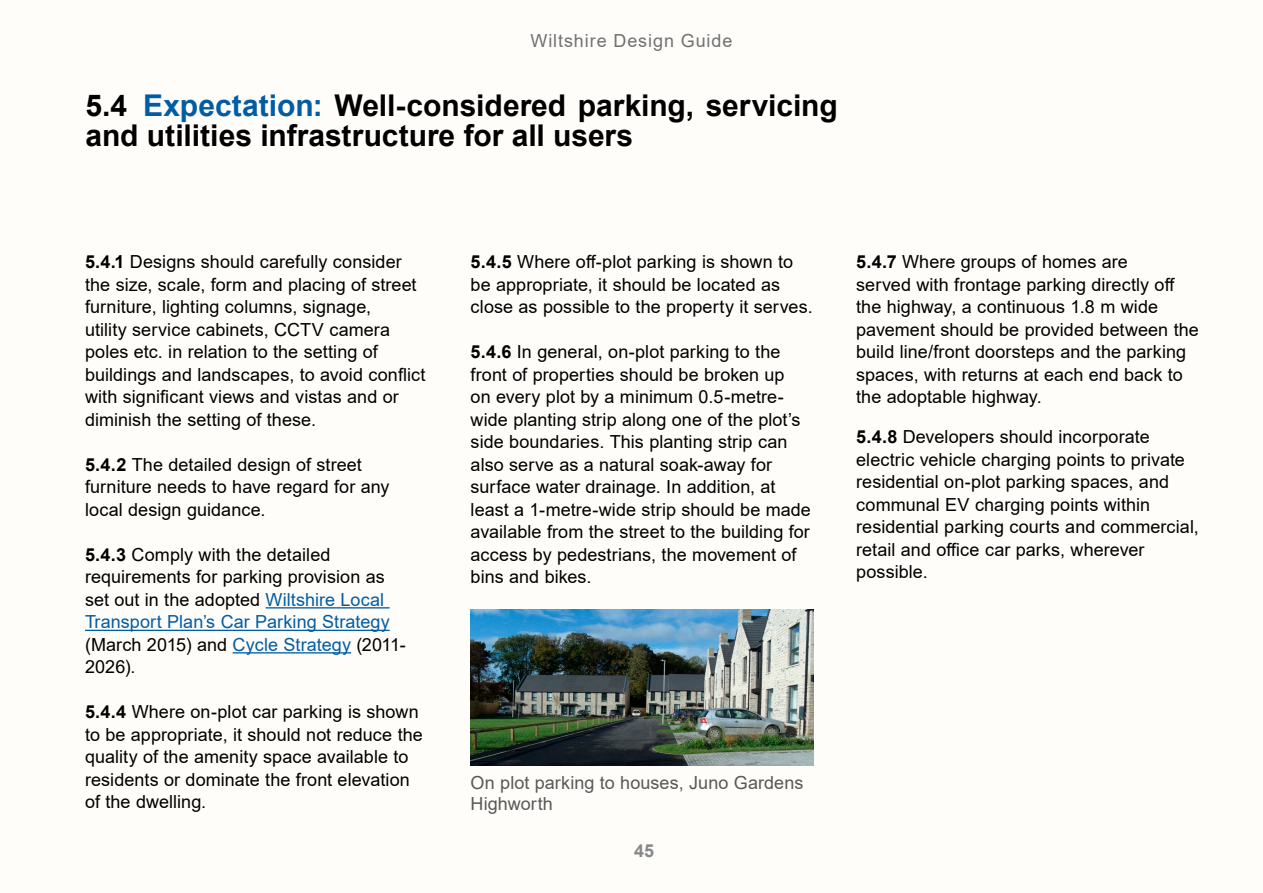
<style>
.page{position:relative;width:1263px;height:893px;background:#fffdf9}
.page>*{position:absolute;margin:0;border:0;box-sizing:border-box;transform-origin:0 0}
.H3_sub_headline{font:700 30px/30px "Arial";color:#000}
.body_copy{font:18px/22.5px "Arial";letter-spacing:.005em;color:#000}
.t1{font:18px/20.2px "Arial";letter-spacing:.005em;color:#58585a}
.t2{font:18px "Arial";letter-spacing:.05em;color:#707172}
.t3{font:700 18px "Arial";color:#87888a}
.s1{color:#005da4}
.s2{font-weight:700}
</style>
<div class="page">
<hr style="left:266px;top:607px;width:124px;height:1px;background:#005da4">
<hr style="left:85px;top:630px;width:305px;height:1px;background:#005da4">
<hr style="left:233px;top:652px;width:118px;height:1px;background:#005da4">
<img style="left:471px;top:609px;width:343px;height:156px">
<p class="t2" style="left:530px;top:28px;width:203px">Wiltshire Design Guide</p>
<h3 class="H3_sub_headline" style="left:85px;top:90px;width:754px">5.4 <span class="s1">Expectation:</span> Well-considered parking, servicing and utilities infrastructure for all users</h3>
<p class="body_copy" style="left:85px;top:251px;width:342px"><span class="s2">5.4.1</span> Designs should carefully consider the size, scale, form and placing of street furniture, lighting columns, signage,<br>utility service cabinets, CCTV camera poles etc. in relation to the setting of buildings and landscapes, to avoid conflict with significant views and vistas and or diminish the setting of these.</p>
<p class="body_copy" style="left:85px;top:453px;width:306px"><span class="s2">5.4.2</span> The detailed design of street furniture needs to have regard for any local design guidance.</p>
<p class="body_copy" style="left:85px;top:543px;width:322px"><span class="s2">5.4.3</span> Comply with the detailed requirements for parking provision as set out in the adopted <span class="s1">Wiltshire Local<br>Transport Plan’s Car Parking Strategy </span>(March 2015) and <span class="s1">Cycle Strategy</span> (2011-<br>2026).</p>
<p class="body_copy" style="left:85px;top:701px;width:339px"><span class="s2">5.4.4</span> Where on-plot car parking is shown to be appropriate, it should not reduce the quality of the amenity space available to residents or dominate the front elevation of the dwelling.</p>
<p class="body_copy" style="left:471px;top:251px;width:344px"><span class="s2">5.4.5</span> Where off-plot parking is shown to be appropriate, it should be located as close as possible to the property it serves.</p>
<p class="body_copy" style="left:471px;top:341px;width:342px"><span class="s2">5.4.6</span> In general, on-plot parking to the front of properties should be broken up<br>on every plot by a minimum 0.5-metre&shy;wide planting strip along one of the plot’s side boundaries. This planting strip can also serve as a natural soak-away for surface water drainage. In addition, at least a 1-metre-wide strip should be made available from the street to the building for access by pedestrians, the movement of bins and bikes.</p>
<p class="t1" style="left:471px;top:773px;width:334px">On plot parking to houses, Juno Gardens<br>Highworth</p>
<p class="t3" style="left:634px;top:838px;width:22px">45</p>
<p class="body_copy" style="left:856px;top:251px;width:344px"><span class="s2">5.4.7</span> Where groups of homes are<br>served with frontage parking directly off the highway, a continuous 1.8 m wide pavement should be provided between the build line/front doorsteps and the parking spaces, with returns at each end back to the adoptable highway.</p>
<p class="body_copy" style="left:856px;top:426px;width:344px"><span class="s2">5.4.8</span> Developers should incorporate electric vehicle charging points to private residential on-plot parking spaces, and communal EV charging points within residential parking courts and commercial, retail and office car parks, wherever possible.</p>
</div>
